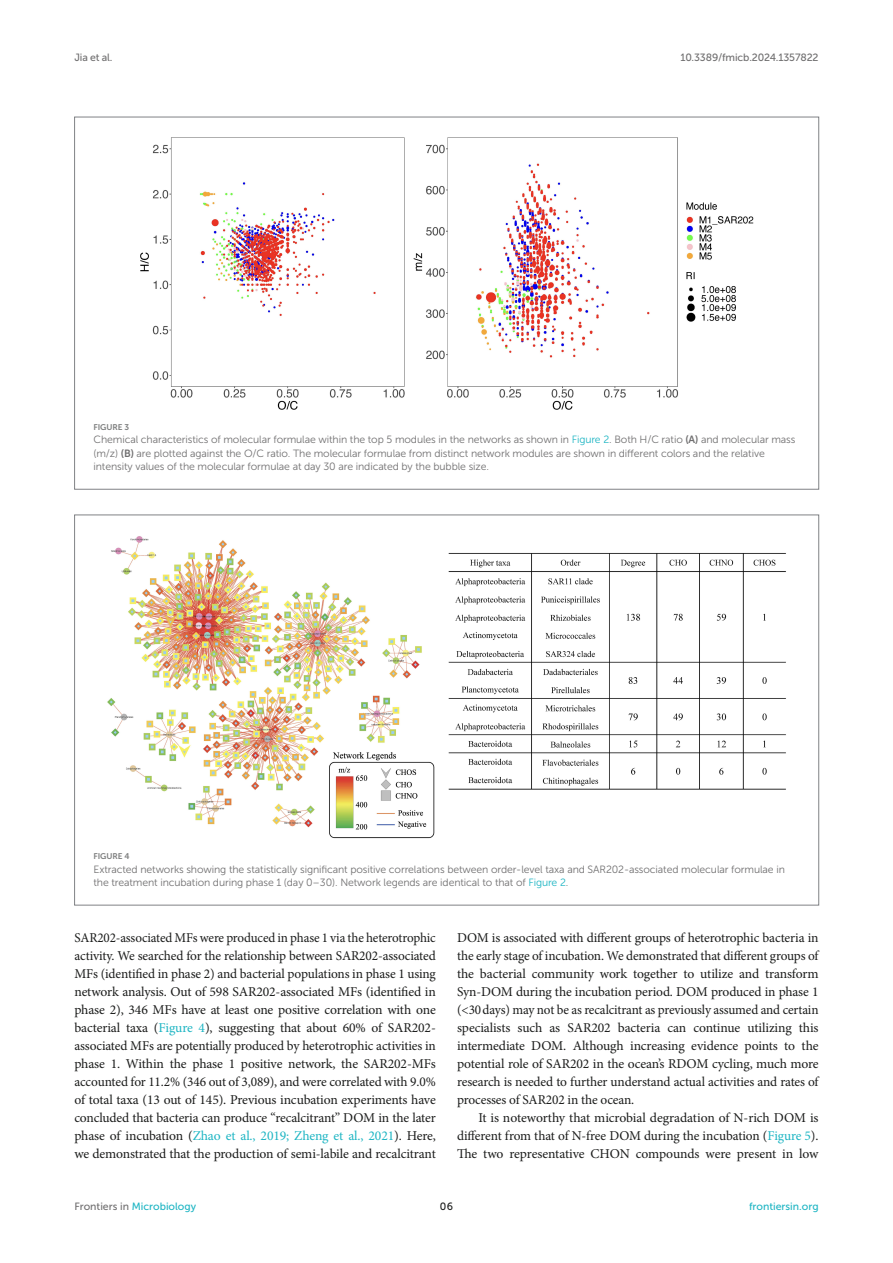
<style>
.page{position:relative;width:893px;height:1263px;background:#fff}
.page>*{position:absolute;margin:0;border:0;box-sizing:border-box;transform-origin:0 0}
.TEXT_FLUSH{font:13.5px/18px "Minion Pro";letter-spacing:-.01em;color:#1b1c1b;text-align:justify}
.TEXT{font:13.5px/18px "Minion Pro";letter-spacing:-.01em;color:#1b1c1b;text-align:justify}
.FIG_LEG{font:10.5px/13.5px "Museo Sans 300";letter-spacing:-.01em;color:#706f70}
.t1{font:10.5px "Museo Sans 500";color:#1db5c3}
.t2{font:10.5px "Museo Sans 500";letter-spacing:-.015em;color:#706f70}
.t3{font:10.5px "Museo Sans 500";color:#1b1c1b}
.FIG_HD{font:8.25px "Museo Sans 700";letter-spacing:-.01em;color:#7e7f7f}
.s1{color:#1db5c3}
.s2{font-family:"Museo Sans 700"}
.s3{color:#706f70}
</style>
<div class="page">
<img style="left:140px;top:137px;width:614px;height:273px">
<img style="left:107px;top:536px;width:679px;height:303px">
<p class="t2" style="left:74px;top:51px;width:40px">Jia et al.</p>
<p class="t2" style="left:680px;top:51px;width:140px">10.3389/fmicb.2024.1357822</p>
<p class="FIG_HD" style="left:94px;top:422px;width:37px">FIGURE 3</p>
<p class="FIG_LEG" style="left:94px;top:433px;width:703px">Chemical characteristics of molecular formulae within the top 5 modules in the networks as shown in <span class="s1">Figure 2</span>. Both H/C ratio <span class="s2">(A)</span> and molecular mass (m/z) <span class="s2">(B)</span> are plotted against the O/C ratio. The molecular formulae from distinct network modules are shown in different colors and the relative intensity values of the molecular formulae at day 30 are indicated by the bubble size.</p>
<p class="FIG_HD" style="left:94px;top:852px;width:37px">FIGURE 4</p>
<p class="FIG_LEG" style="left:94px;top:862px;width:693px">Extracted networks showing the statistically significant positive correlations between order-level taxa and SAR202-associated molecular formulae in the treatment incubation during phase 1 (day 0–30). Network legends are identical to that of <span class="s1">Figure 2</span>.</p>
<p class="TEXT_FLUSH" style="left:74px;top:929px;width:363px">SAR202-associated MFs were produced in phase 1 via the heterotrophic activity. We searched for the relationship between SAR202-associated MFs (identified in phase 2) and bacterial populations in phase 1 using network analysis. Out of 598 SAR202-associated MFs (identified in phase 2), 346 MFs have at least one positive correlation with one bacterial taxa (<span class="s1">Figure 4</span>), suggesting that about 60% of SAR202- associated MFs are potentially produced by heterotrophic activities in phase 1. Within the phase 1 positive network, the SAR202-MFs accounted for 11.2% (346 out of 3,089), and were correlated with 9.0% of total taxa (13 out of 145). Previous incubation experiments have concluded that bacteria can produce “recalcitrant” DOM in the later phase of incubation (<span class="s1">Zhao et al., 2019; Zheng et al., 2021</span>). Here, we demonstrated that the production of semi-labile and recalcitrant</p>
<p class="TEXT_FLUSH" style="left:457px;top:929px;width:363px">DOM is associated with different groups of heterotrophic bacteria in the early stage of incubation. We demonstrated that different groups of the bacterial community work together to utilize and transform Syn-DOM during the incubation period. DOM produced in phase 1 (&lt;30days) may not be as recalcitrant as previously assumed and certain specialists such as SAR202 bacteria can continue utilizing this intermediate DOM. Although increasing evidence points to the potential role of SAR202 in the ocean’s RDOM cycling, much more research is needed to further understand actual activities and rates of processes of SAR202 in the ocean.</p>
<p class="TEXT" style="left:457px;top:1109px;width:363px;text-indent:21px">It is noteworthy that microbial degradation of N-rich DOM is different from that of N-free DOM during the incubation (<span class="s1">Figure 5</span>).<br>The two representative CHON compounds were present in low</p>
<p class="t1" style="left:74px;top:1200px;width:123px"><span class="s3">Frontiers in</span> Microbiology</p>
<p class="t3" style="left:440px;top:1200px;width:15px">06</p>
<p class="t1" style="left:749px;top:1200px;width:71px">frontiersin.org</p>
</div>
